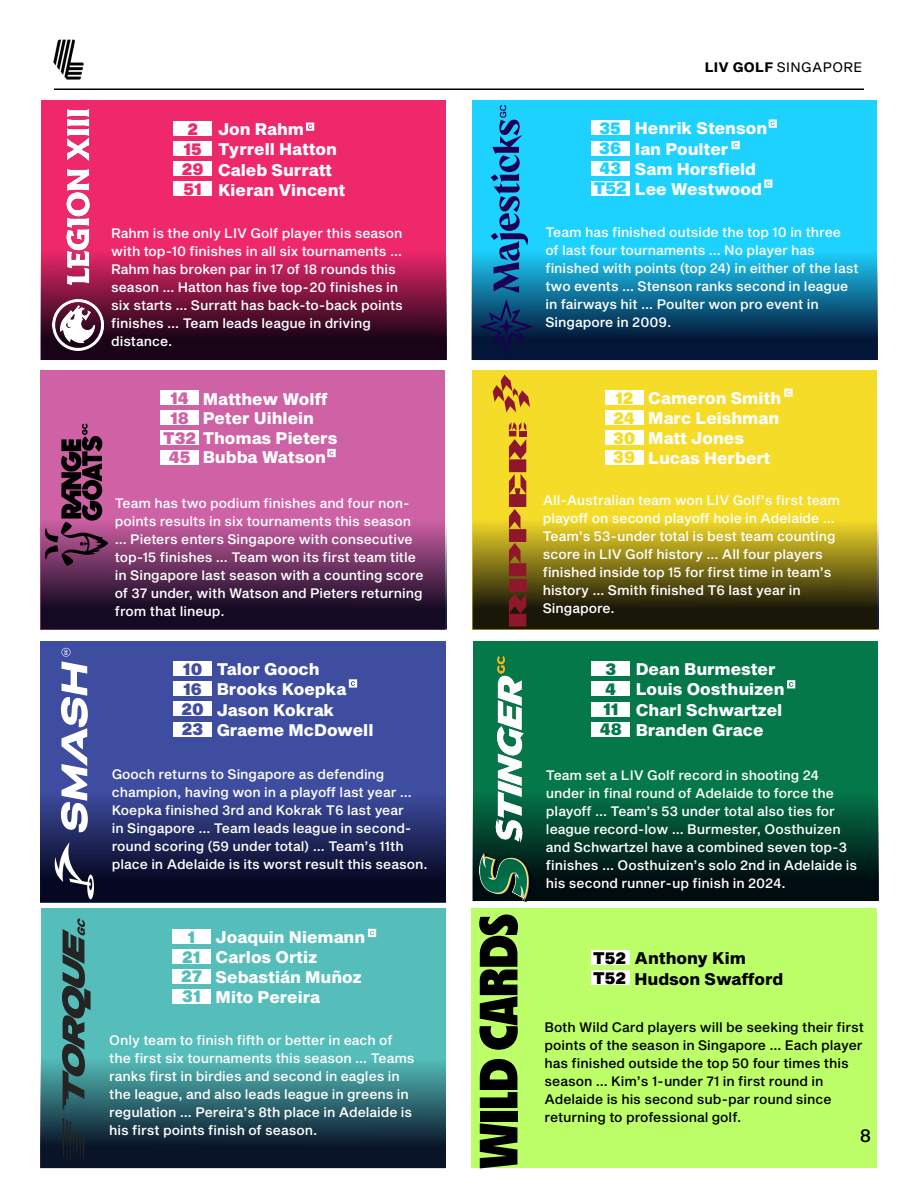
<style>
.page{position:relative;width:918px;height:1188px;background:#fff}
.page>*{position:absolute;margin:0;border:0;box-sizing:border-box;transform-origin:0 0}
.t1{font:900 54px "MD Nichrome";color:#000}
.t2{font:500 18px "Sequel Sans";color:#000}
.t3{font:800 16.5px/20.2px "Sequel Sans";color:#fff}
.t4{font:800 16.5px/20.2px "Sequel Sans";color:#000}
.t5{font:900 16.5px/20px "Sequel Sans";color:#1ed2ff;text-align:center}
.t6{font:900 16.5px/20px "Sequel Sans";color:#f5dc29}
.t7{font:900 16.5px/20px "Sequel Sans";color:#3f4da1;text-align:justify}
.t8{font:900 16.5px/20px "Sequel Sans";color:#55beba;text-align:center}
.t9{font:900 16.5px/20px "Sequel Sans";color:#ee286b;text-align:center}
.t10{font:900 16.5px/20px "Sequel Sans";color:#cf61a5}
.t11{font:900 16.5px/20px "Sequel Sans";color:#05784a;text-align:center}
.t12{font:900 16.5px/20px "Sequel Sans";letter-spacing:-.005em;color:#000}
.t13{font:500 13.5px/18px "Sequel Sans";color:#fff}
.t14{font:500 13.5px/18px "Sequel Sans";color:#000}
.t15{font:13.5px "Sequel Sans VFA1";letter-spacing:.025em;color:#000}
.s1{font-weight:900;color:#cf61a5}
</style>
<div class="page">
<img style="left:53px;top:39px;width:31px;height:41px">
<hr style="left:54px;top:88px;width:810px;height:2px;background:#000">
<div style="left:472px;top:908px;width:405px;height:260px;background:#bdff69"></div>
<div style="left:472px;top:100px;width:406px;height:260px;background:#1ed2ff"></div>
<svg style="left:472px;top:230px;width:406px;height:130px"></svg>
<svg style="left:479px;top:105px;width:55px;height:249px"></svg>
<div style="left:472px;top:370px;width:405px;height:260px;background:#f5dc29"></div>
<svg style="left:472px;top:499px;width:406px;height:130px"></svg>
<svg style="left:493px;top:375px;width:37px;height:37px"></svg>
<svg style="left:509px;top:594px;width:17px;height:33px"></svg>
<div style="left:509px;top:579px;width:17px;height:13px;background:#8f172b"></div>
<svg style="left:509px;top:422px;width:17px;height:154px"></svg>
<svg style="left:784px;top:389px;width:9px;height:8px"></svg>
<svg style="left:769px;top:120px;width:8px;height:8px"></svg>
<svg style="left:764px;top:179px;width:8px;height:9px"></svg>
<svg style="left:731px;top:141px;width:9px;height:8px"></svg>
<div style="left:605px;top:390px;width:39px;height:15px;background:#fff"></div>
<div style="left:605px;top:410px;width:39px;height:15px;background:#fff"></div>
<div style="left:605px;top:430px;width:39px;height:15px;background:#fff"></div>
<div style="left:605px;top:450px;width:39px;height:15px;background:#fff"></div>
<div style="left:591px;top:121px;width:39px;height:14px;background:#fff"></div>
<div style="left:591px;top:141px;width:39px;height:14px;background:#fff"></div>
<div style="left:591px;top:161px;width:39px;height:14px;background:#fff"></div>
<div style="left:591px;top:181px;width:39px;height:14px;background:#fff"></div>
<div style="left:40px;top:370px;width:406px;height:260px;background:#cf61a5"></div>
<svg style="left:40px;top:500px;width:406px;height:130px"></svg>
<svg style="left:45px;top:424px;width:63px;height:143px"></svg>
<div style="left:160px;top:390px;width:39px;height:15px;background:#fff"></div>
<div style="left:160px;top:410px;width:39px;height:15px;background:#fff"></div>
<div style="left:160px;top:430px;width:39px;height:15px;background:#fff"></div>
<div style="left:160px;top:450px;width:39px;height:15px;background:#fff"></div>
<div style="left:41px;top:908px;width:405px;height:260px;background:#55beba"></div>
<svg style="left:40px;top:1062px;width:406px;height:106px;background:#25545f"></svg>
<svg style="left:62px;top:918px;width:29px;height:192px"></svg>
<svg style="left:62px;top:1118px;width:23px;height:43px"></svg>
<svg style="left:368px;top:929px;width:8px;height:8px"></svg>
<div style="left:172px;top:929px;width:39px;height:15px;background:#fff"></div>
<div style="left:172px;top:949px;width:39px;height:15px;background:#fff"></div>
<div style="left:172px;top:969px;width:39px;height:15px;background:#fff"></div>
<div style="left:172px;top:989px;width:39px;height:15px;background:#fff"></div>
<div style="left:40px;top:641px;width:406px;height:261px;background:#3f4da1"></div>
<svg style="left:40px;top:799px;width:406px;height:103px;background:#1b2151"></svg>
<svg style="left:53px;top:842px;width:41px;height:57px;background:#3e415d"></svg>
<svg style="left:61px;top:648px;width:27px;height:185px"></svg>
<svg style="left:349px;top:679px;width:8px;height:9px"></svg>
<div style="left:173px;top:682px;width:39px;height:14px;background:#fff"></div>
<div style="left:173px;top:702px;width:39px;height:14px;background:#fff"></div>
<div style="left:173px;top:722px;width:39px;height:14px;background:#fff"></div>
<div style="left:41px;top:100px;width:405px;height:260px;background:#ee286b"></div>
<svg style="left:40px;top:254px;width:406px;height:106px;background:#6a1237"></svg>
<img style="left:52px;top:110px;width:52px;height:240px">
<svg style="left:306px;top:123px;width:8px;height:8px"></svg>
<div style="left:173px;top:121px;width:39px;height:15px;background:#fff"></div>
<div style="left:173px;top:142px;width:39px;height:14px;background:#fff"></div>
<div style="left:173px;top:162px;width:39px;height:14px;background:#fff"></div>
<div style="left:173px;top:182px;width:39px;height:14px;background:#fff"></div>
<div style="left:473px;top:641px;width:405px;height:260px;background:#05784a"></div>
<svg style="left:472px;top:798px;width:406px;height:103px;background:#023425"></svg>
<img style="left:480px;top:657px;width:50px;height:244px">
<svg style="left:787px;top:680px;width:8px;height:8px"></svg>
<div style="left:591px;top:662px;width:39px;height:14px;background:#fff"></div>
<div style="left:591px;top:682px;width:39px;height:14px;background:#fff"></div>
<div style="left:591px;top:702px;width:39px;height:14px;background:#fff"></div>
<div style="left:591px;top:722px;width:39px;height:14px;background:#fff"></div>
<div style="left:173px;top:662px;width:39px;height:14px;background:#fff"></div>
<svg style="left:327px;top:449px;width:9px;height:8px"></svg>
<div style="left:591px;top:950px;width:39px;height:15px;background:#fff"></div>
<div style="left:591px;top:971px;width:39px;height:14px;background:#fff"></div>
<p class="t3" style="left:218px;top:120px;width:129px">Jon Rahm<br>Tyrrell Hatton<br>Caleb Surratt<br>Kieran Vincent</p>
<p class="t13" style="left:111px;top:225px;width:293px">Rahm is the only LIV Golf player this season with top-10 finishes in all six tournaments … Rahm has broken par in 17 of 18 rounds this season … Hatton has five top-20 finishes in six starts … Surratt has back-to-back points finishes … Team leads league in driving distance.</p>
<p class="t9" style="left:182px;top:120px;width:23px">2<br>15<br>29<br>51</p>
<p class="t10" style="left:170px;top:389px;width:20px">14<br>18</p>
<p class="t10" style="left:169px;top:448px;width:23px">45</p>
<p class="t3" style="left:203px;top:389px;width:127px">Matthew Wolff</p>
<p class="t3" style="left:203px;top:409px;width:113px">Peter Uihlein</p>
<p class="t3" style="left:163px;top:428px;width:176px"><span class="s1">T32</span> Thomas Pieters</p>
<p class="t3" style="left:203px;top:448px;width:125px">Bubba Watson</p>
<p class="t13" style="left:115px;top:495px;width:310px">Team has two podium finishes and four non&shy;points results in six tournaments this season … Pieters enters Singapore with consecutive top-15 finishes … Team won its first team title in Singapore last season with a counting score of 37 under, with Watson and Pieters returning from that lineup.</p>
<p class="t3" style="left:217px;top:660px;width:158px">Talor Gooch<br>Brooks Koepka<br>Jason Kokrak<br>Graeme McDowell</p>
<p class="t13" style="left:112px;top:766px;width:317px">Gooch returns to Singapore as defending champion, having won in a playoff last year … Koepka finished 3rd and Kokrak T6 last year<br>in Singapore … Team leads league in second&shy;round scoring (59 under total) … Team’s 11th place in Adelaide is its worst result this season.</p>
<p class="t7" style="left:181px;top:660px;width:24px">10<br>16<br>20<br>23</p>
<p class="t3" style="left:216px;top:927px;width:151px">Joaquin Niemann<br>Carlos Ortiz<br>Sebastián Muñoz<br>Mito Pereira</p>
<p class="t13" style="left:109px;top:1032px;width:307px">Only team to finish fifth or better in each of the first six tournaments this season … Teams ranks first in birdies and second in eagles in the league, and also leads league in greens in regulation … Pereira’s 8th place in Adelaide is his first points finish of season.</p>
<p class="t8" style="left:181px;top:928px;width:23px">1<br>21<br>27<br>31</p>
<h1 class="t1" style="left:466px;top:1168px;width:256px;rotate:-90deg">WILD CARDS</h1>
<p class="t15" style="left:705px;top:58px;width:159px">LIV GOLF SINGAPORE</p>
<p class="t5" style="left:594px;top:119px;width:34px">35<br>36<br>43<br>T52</p>
<p class="t3" style="left:635px;top:119px;width:134px">Henrik Stenson<br>Ian Poulter<br>Sam Horsfield<br>Lee Westwood</p>
<p class="t13" style="left:545px;top:223px;width:315px">Team has finished outside the top 10 in three<br>of last four tournaments … No player has finished with points (top 24) in either of the last two events … Stenson ranks second in league in fairways hit … Poulter won pro event in Singapore in 2009.</p>
<p class="t3" style="left:648px;top:388px;width:134px">Cameron Smith<br>Marc Leishman<br>Matt Jones<br>Lucas Herbert</p>
<p class="t13" style="left:543px;top:491px;width:299px">All-Australian team won LIV Golf’s first team playoff on second playoff hole in Adelaide … Team’s 53-under total is best team counting score in LIV Golf history … All four players finished inside top 15 for first time in team’s history … Smith finished T6 last year in Singapore.</p>
<p class="t6" style="left:613px;top:389px;width:24px">12<br>24<br>30<br>39</p>
<p class="t3" style="left:636px;top:660px;width:150px">Dean Burmester<br>Louis Oosthuizen<br>Charl Schwartzel<br>Branden Grace</p>
<p class="t13" style="left:546px;top:767px;width:313px">Team set a LIV Golf record in shooting 24 under in final round of Adelaide to force the playoff … Team’s 53 under total also ties for league record-low … Burmester, Oosthuizen and Schwartzel have a combined seven top-3 finishes … Oosthuizen’s solo 2nd in Adelaide is his second runner-up finish in 2024.</p>
<p class="t11" style="left:600px;top:660px;width:24px">3<br>4<br>11<br>48</p>
<p class="t12" style="left:593px;top:949px;width:34px">T52<br>T52</p>
<p class="t4" style="left:635px;top:949px;width:150px">Anthony Kim<br>Hudson Swafford</p>
<p class="t14" style="left:545px;top:1019px;width:321px">Both Wild Card players will be seeking their first points of the season in Singapore … Each player has finished outside the top 50 four times this season … Kim’s 1-under 71 in first round in Adelaide is his second sub-par round since returning to professional golf.</p>
<h2 class="t2" style="left:860px;top:1122px;width:13px">8</h2>
</div>
